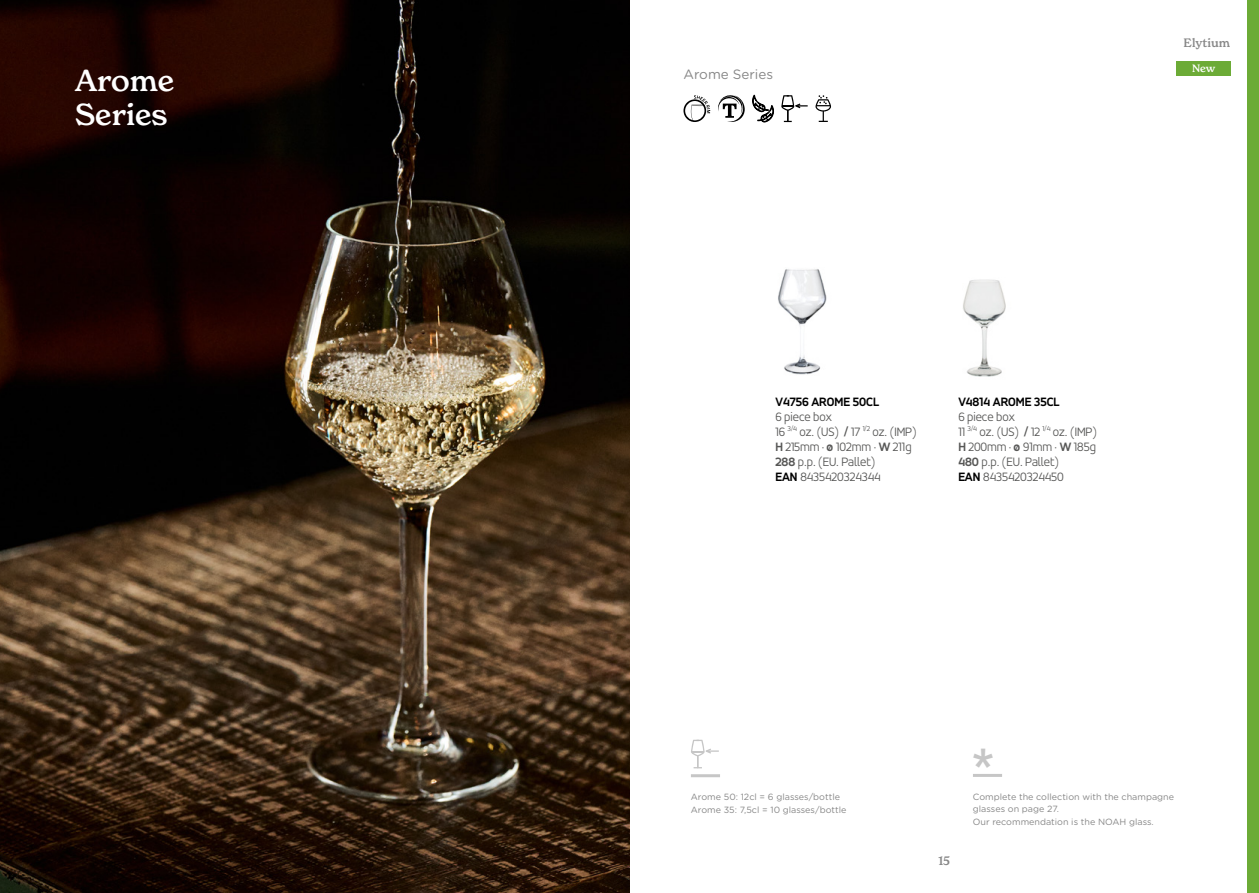
<style>
.page{position:relative;width:1259px;height:893px;background:#fff}
.page>*{position:absolute;margin:0;border:0;box-sizing:border-box;transform-origin:0 0}
.t1{font:700 45px "Roboto";color:#c6c6c6}
.t2{font:500 29.85px/34px "New Spirit";color:#fff}
.t3{font:13.5px "Gotham Rounded";color:#878787}
.t4{font:300 12.9px/15px "Accord Alternate";color:#575756}
.t5{font:700 12.9px "Accord Alternate";color:#000}
.t6{font:500 12px "New Spirit";color:#878787}
.t7{font:500 10.5px "New Spirit";color:#fff}
.t8{font:9px/12px "Gotham Rounded";color:#878787}
.s1{font-weight:700}
.s2{font-weight:700;color:#000}
</style>
<div class="page">
<div style="left:1247px;top:0;width:12px;height:893px;background:#6cab36"></div>
<img style="left:0;top:0;width:629px;height:893px">
<svg style="left:683px;top:95px;width:27px;height:27px"></svg>
<svg style="left:718px;top:95px;width:26px;height:27px"></svg>
<svg style="left:752px;top:94px;width:22px;height:28px"></svg>
<svg style="left:781px;top:95px;width:26px;height:27px"></svg>
<svg style="left:815px;top:95px;width:16px;height:27px"></svg>
<img style="left:963px;top:279px;width:43px;height:98px">
<img style="left:778px;top:269px;width:49px;height:106px">
<hr style="left:973px;top:774px;width:29px;height:3px;background:#c6c6c6">
<svg style="left:691px;top:740px;width:28px;height:28px"></svg>
<hr style="left:691px;top:774px;width:29px;height:3px;background:#c6c6c6">
<div style="left:1176px;top:62px;width:54px;height:14px;background:#6cab36"></div>
<h2 class="t2" style="left:75px;top:63px;width:100px">Arome<br>Series</h2>
<p class="t3" style="left:683px;top:65px;width:91px">Arome Series</p>
<p class="t6" style="left:1183px;top:35px;width:48px">Elytium</p>
<p class="t7" style="left:1192px;top:62px;width:25px">New</p>
<p class="t5" style="left:775px;top:394px;width:105px">V4756 AROME 50CL</p>
<p class="t4" style="left:775px;top:409px;width:143px">6 piece box<br>16 <sup>3/4</sup> oz. (US) <span class="s1">/</span> 17 <sup>1/2</sup> oz. (IMP)<br><span class="s1">H</span> 215mm · <span class="s1">ø</span> 102mm · <span class="s1">W</span> 211g<br><span class="s1">288</span> p.p. (EU. Pallet)<br><span class="s2">EAN</span> 8435420324344</p>
<p class="t5" style="left:958px;top:394px;width:103px">V4814 AROME 35CL</p>
<p class="t4" style="left:958px;top:409px;width:140px">6 piece box<br>11 <sup>3/4</sup> oz. (US) <span class="s1">/</span> 12 <sup>1/4</sup> oz. (IMP)<br><span class="s1">H</span> 200mm · <span class="s1">ø</span> 91mm · <span class="s1">W</span> 185g<br><span class="s1">480</span> p.p. (EU. Pallet)<br><span class="s2">EAN</span> 8435420324450</p>
<p class="t8" style="left:691px;top:789px;width:157px;line-height:13.2px">Arome 50: 12cl = 6 glasses/bottle<br>Arome 35: 7,5cl = 10 glasses/bottle</p>
<p class="t6" style="left:938px;top:853px;width:13px">15</p>
<h1 class="t1" style="left:973px;top:733px;width:22px">*</h1>
<p class="t8" style="left:973px;top:790px;width:203px">Complete the collection with the champagne glasses on page 27.</p>
<p class="t8" style="left:973px;top:816px;width:182px">Our recommendation is the NOAH glass.</p>
</div>
